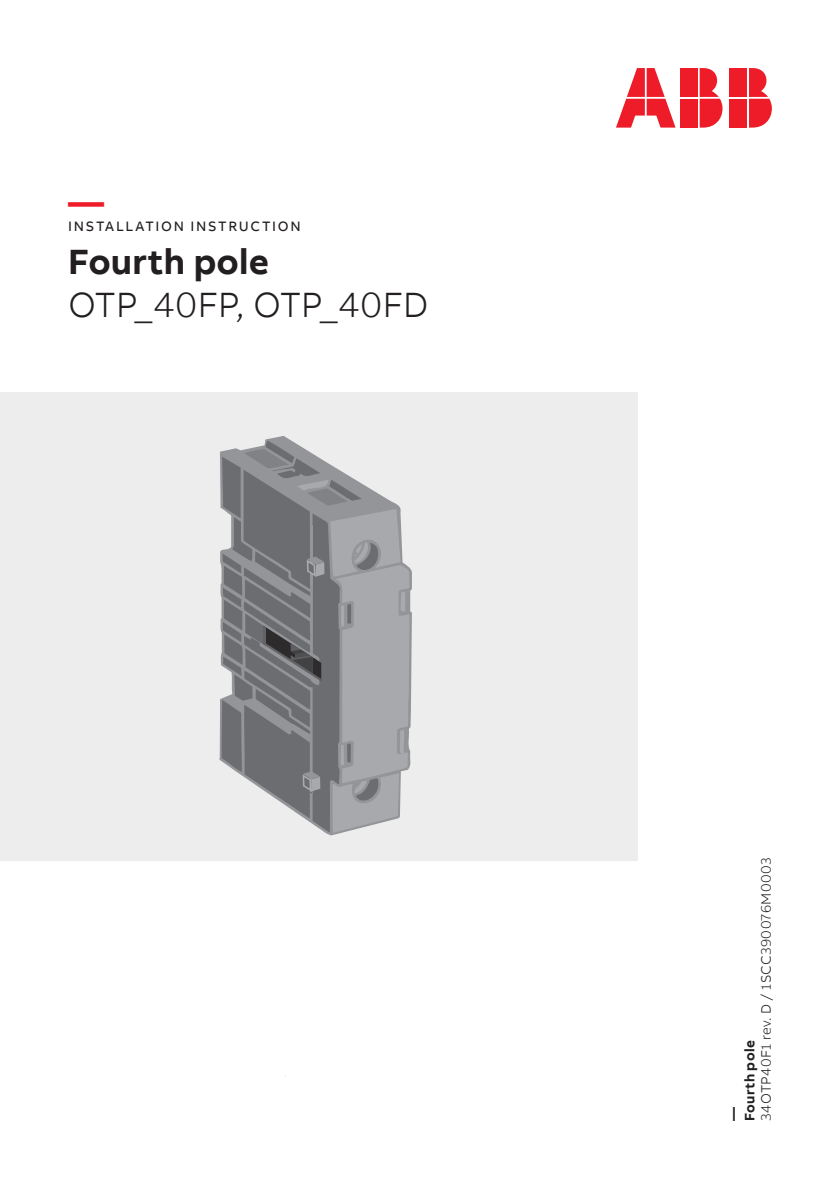
<style>
.page{position:relative;width:840px;height:1191px;background:#fff}
.page>*{position:absolute;margin:0;border:0;box-sizing:border-box;transform-origin:0 0}
.Information_Level_Su{font:300 36px "AB Bvoice";letter-spacing:-.01em;color:#231f20}
.Information_Level_Su-2{font:700 36px "AB Bvoice";letter-spacing:.005em;color:#231f20}
.Information_Level_He{font:700 36px "AB Bvoice";color:#ee1c28}
.Information_Level_Su-3{font:300 14px "AB Bvoice";letter-spacing:.025em;color:#231f20}
.Information_Level_Ca{font:14px "AB Bvoice";letter-spacing:.125em;color:#231f20}
.Information_Level_He-2{font:700 14px/16.6px "AB Bvoice";letter-spacing:.025em;color:#231f20}
</style>
<div class="page">
<div style="left:729px;top:68px;width:17px;height:29px;background:#ee1c28"></div>
<div style="left:729px;top:99px;width:17px;height:29px;background:#ee1c28"></div>
<svg style="left:749px;top:68px;width:22px;height:60px"></svg>
<svg style="left:616px;top:68px;width:59px;height:60px"></svg>
<div style="left:680px;top:68px;width:17px;height:29px;background:#ee1c28"></div>
<div style="left:680px;top:99px;width:17px;height:29px;background:#ee1c28"></div>
<svg style="left:699px;top:68px;width:23px;height:60px"></svg>
<div style="left:0;top:392px;width:637px;height:468px;background:#ededee"></div>
<svg style="left:219px;top:436px;width:193px;height:399px"></svg>
<svg style="left:221px;top:440px;width:188px;height:393px;background:#949598"></svg>
<p class="Information_Level_He" style="left:68px;top:179px;width:37px">—</p>
<p class="Information_Level_Ca" style="left:68px;top:217px;width:234px">INSTALLATION INSTRUCTION</p>
<p class="Information_Level_Su-2" style="left:68px;top:239px;width:202px">Fourth pole</p>
<p class="Information_Level_Su" style="left:68px;top:284px;width:362px">OTP_40FP, OTP_40FD</p>
<p class="Information_Level_Su-3" style="left:757px;top:1121px;width:265px;rotate:-90deg">34OTP40F1 rev. D / 1SCC390076M0003</p>
<p class="Information_Level_He-2" style="left:724px;top:1121px;width:82px;rotate:-90deg">—<br>Fourth pole</p>
</div>
